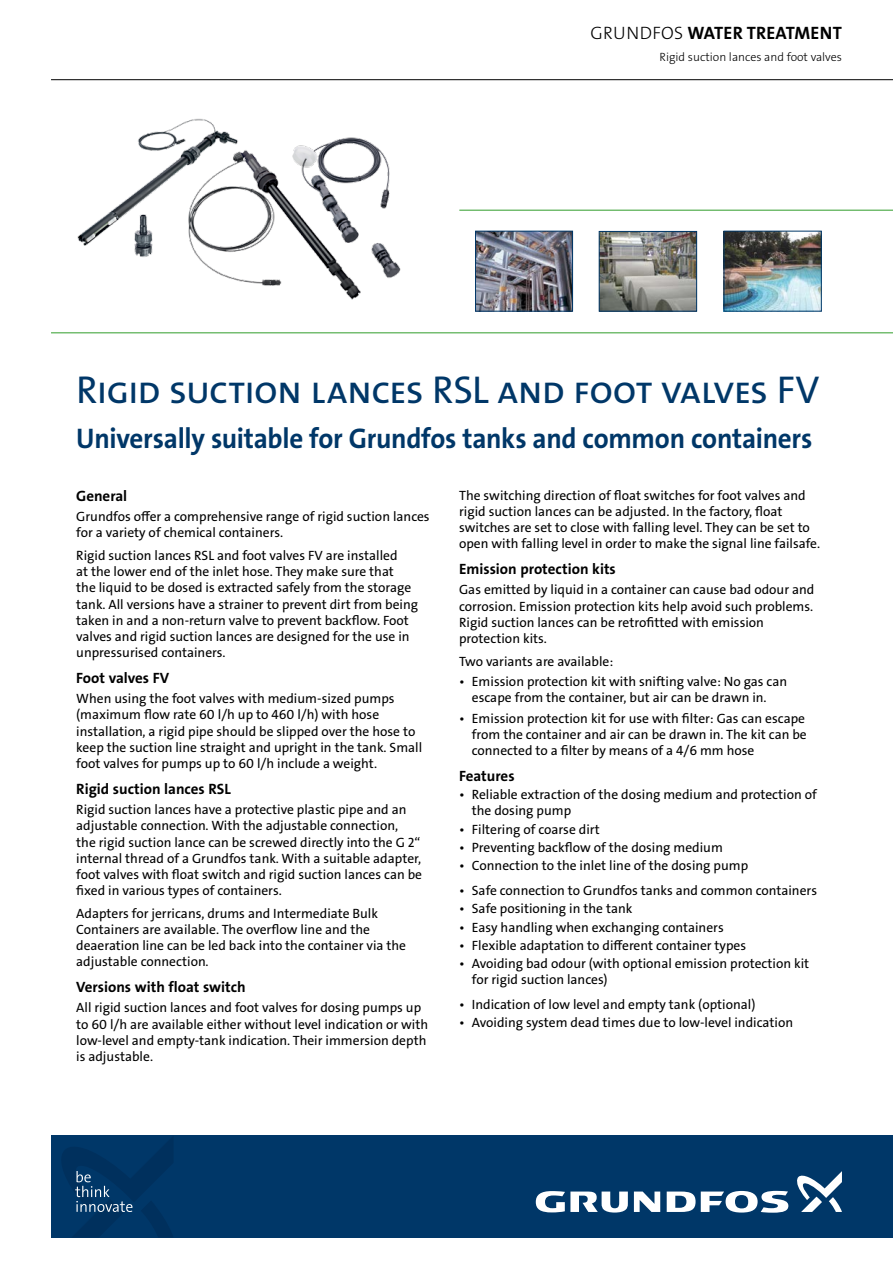
<style>
.page{position:relative;width:893px;height:1263px;background:#fff}
.page>*{position:absolute;margin:0;border:0;box-sizing:border-box;transform-origin:0 0}
.t1{font:39px "Grundfos The Sans V2 OT 5 R";letter-spacing:-.02em;color:#003768}
.t2{font:28.5px "Grundfos The Sans V2 OT 7 B";letter-spacing:-.01em;color:#003768;scale:.95 1}
.t3{font:18px "Grundfos The Sans V2 OT 7 B";letter-spacing:.015em;color:#000}
.t4{font:15px "Grundfos The Sans V2 OT 7 B";color:#000}
.t5{font:13.5px/16.2px "Grundfos The Sans V2 OT 5 R";color:#000}
.t6{font:12px "Grundfos The Sans V2 OT 3 L";color:#000}
.s1{font-family:"Grundfos The Sans V2 OT 3 L"}
</style>
<div class="page">
<img style="left:601px;top:233px;width:94px;height:77px">
<div style="left:599px;top:231px;width:98px;height:81px;border:1px solid #003768"></div>
<img style="left:726px;top:233px;width:94px;height:77px">
<div style="left:724px;top:231px;width:98px;height:81px;border:1px solid #003768"></div>
<img style="left:477px;top:233px;width:94px;height:77px">
<div style="left:475px;top:231px;width:98px;height:81px;border:1px solid #003768"></div>
<hr style="left:51px;top:332px;width:842px;height:1px;background:#48a842">
<hr style="left:459px;top:210px;width:434px;height:1px;background:#48a842">
<img style="left:51px;top:80px;width:385px;height:254px">
<div style="left:51px;top:1135px;width:842px;height:102px;background:#003768"></div>
<svg style="left:62px;top:1137px;width:111px;height:100px"></svg>
<svg style="left:634px;top:1191px;width:26px;height:21px"></svg>
<svg style="left:536px;top:1191px;width:92px;height:21px"></svg>
<svg style="left:667px;top:1191px;width:121px;height:22px"></svg>
<svg style="left:797px;top:1171px;width:45px;height:41px"></svg>
<hr style="left:51px;top:79px;width:842px;height:1px;background:#000">
<h3 class="t3" style="left:591px;top:21px;width:253px"><span class="s1">GRUNDFOS</span> WATER TREATMENT</h3>
<p class="t6" style="left:659px;top:49px;width:184px">Rigid suction lances and foot valves</p>
<h1 class="t1" style="left:76px;top:364px;width:745px">Rigid suction lances RSL and foot valves FV</h1>
<h2 class="t2" style="left:76px;top:420px;width:776px">Universally suitable for Grundfos tanks and common containers</h2>
<p class="t4" style="left:76px;top:486px;width:53px">General</p>
<p class="t5" style="left:76px;top:509px;width:355px">Grundfos offer a comprehensive range of rigid suction lances for a variety of chemical containers.</p>
<p class="t5" style="left:76px;top:547px;width:343px">Rigid suction lances RSL and foot valves FV are installed<br>at the lower end of the inlet hose. They make sure that<br>the liquid to be dosed is extracted safely from the storage tank. All versions have a strainer to prevent dirt from being taken in and a non-return valve to prevent backflow. Foot valves and rigid suction lances are designed for the use in unpressurised containers.</p>
<p class="t4" style="left:76px;top:668px;width:94px">Foot valves FV</p>
<p class="t5" style="left:76px;top:691px;width:347px">When using the foot valves with medium-sized pumps (maximum flow rate 60 l/h up to 460 l/h) with hose installation, a rigid pipe should be slipped over the hose to keep the suction line straight and upright in the tank. Small foot valves for pumps up to 60 l/h include a weight.</p>
<p class="t4" style="left:76px;top:779px;width:156px">Rigid suction lances RSL</p>
<p class="t5" style="left:76px;top:802px;width:347px">Rigid suction lances have a protective plastic pipe and an adjustable connection. With the adjustable connection,<br>the rigid suction lance can be screwed directly into the G 2“ internal thread of a Grundfos tank. With a suitable adapter, foot valves with float switch and rigid suction lances can be fixed in various types of containers.</p>
<p class="t5" style="left:76px;top:905px;width:331px">Adapters for jerricans, drums and Intermediate Bulk Containers are available. The overflow line and the deaeration line can be led back into the container via the adjustable connection.</p>
<p class="t4" style="left:76px;top:977px;width:171px">Versions with float switch</p>
<p class="t5" style="left:76px;top:1000px;width:353px">All rigid suction lances and foot valves for dosing pumps up to 60 l/h are available either without level indication or with low-level and empty-tank indication. Their immersion depth is adjustable.</p>
<p class="t5" style="left:459px;top:487px;width:363px">The switching direction of float switches for foot valves and rigid suction lances can be adjusted. In the factory, float switches are set to close with falling level. They can be set to open with falling level in order to make the signal line failsafe.</p>
<p class="t4" style="left:459px;top:559px;width:158px">Emission protection kits</p>
<p class="t5" style="left:459px;top:582px;width:357px">Gas emitted by liquid in a container can cause bad odour and corrosion. Emission protection kits help avoid such problems.<br>Rigid suction lances can be retrofitted with emission protection kits.</p>
<p class="t5" style="left:459px;top:653px;width:156px">Two variants are available:</p>
<p class="t5" style="left:459px;top:673px;width:330px;text-align:center">• Emission protection kit with snifting valve: No gas can escape from the container, but air can be drawn in.</p>
<p class="t5" style="left:472px;top:710px;width:336px;text-indent:-13px">• Emission protection kit for use with filter: Gas can escape from the container and air can be drawn in. The kit can be connected to a filter by means of a 4/6 mm hose</p>
<p class="t4" style="left:459px;top:766px;width:57px">Features</p>
<p class="t5" style="left:472px;top:786px;width:347px;text-indent:-13px">• Reliable extraction of the dosing medium and protection of the dosing pump</p>
<p class="t5" style="left:459px;top:821px;width:142px">• Filtering of coarse dirt</p>
<p class="t5" style="left:459px;top:839px;width:265px">• Preventing backflow of the dosing medium</p>
<p class="t5" style="left:459px;top:857px;width:291px">• Connection to the inlet line of the dosing pump</p>
<p class="t5" style="left:459px;top:882px;width:360px">• Safe connection to Grundfos tanks and common containers</p>
<p class="t5" style="left:459px;top:901px;width:175px">• Safe positioning in the tank</p>
<p class="t5" style="left:459px;top:919px;width:266px">• Easy handling when exchanging containers</p>
<p class="t5" style="left:459px;top:937px;width:289px">• Flexible adaptation to different container types</p>
<p class="t5" style="left:472px;top:955px;width:339px;text-indent:-13px">• Avoiding bad odour (with optional emission protection kit for rigid suction lances)</p>
<p class="t5" style="left:459px;top:996px;width:298px">• Indication of low level and empty tank (optional)</p>
<p class="t5" style="left:459px;top:1015px;width:336px">• Avoiding system dead times due to low-level indication</p>
</div>
